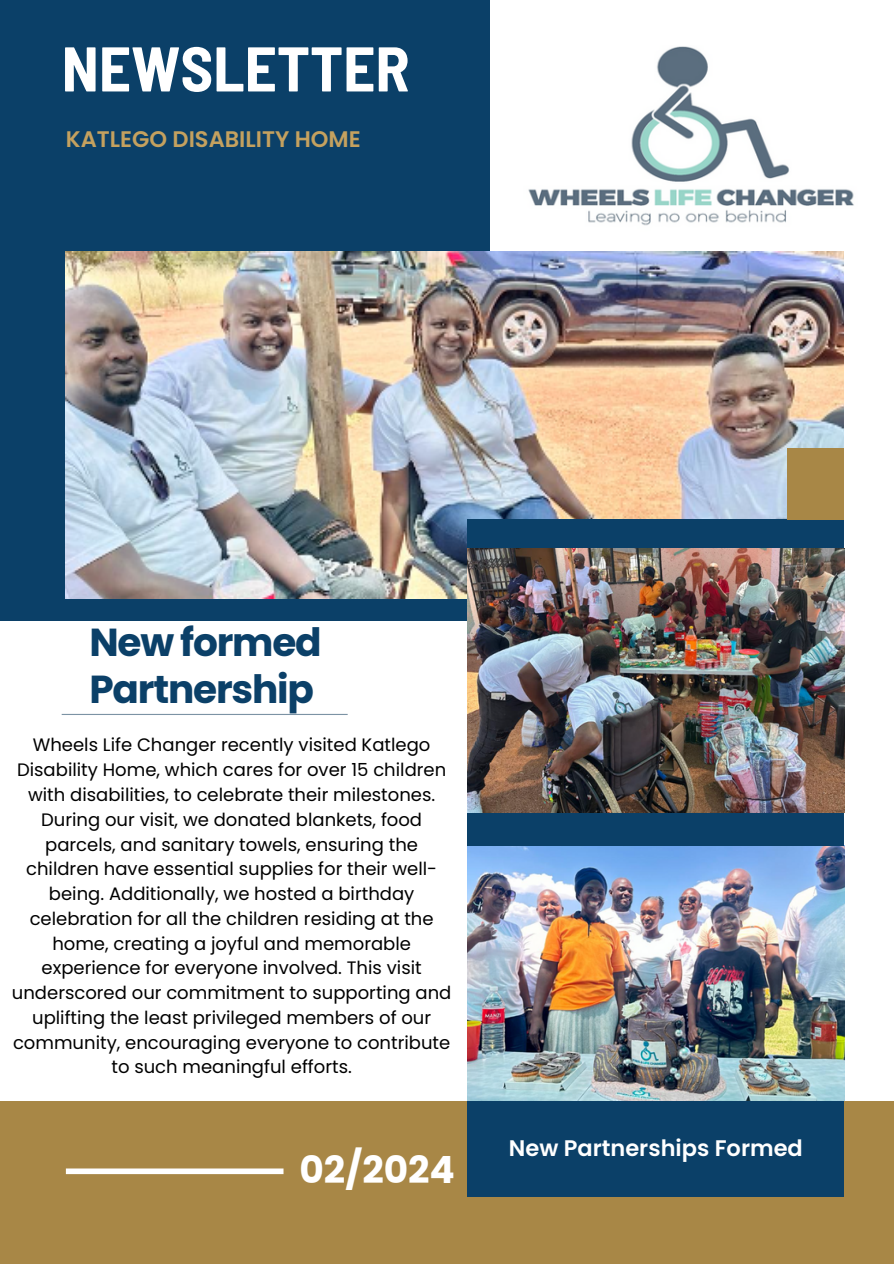
<style>
.page{position:relative;width:894px;height:1264px;background:#fff}
.page>*{position:absolute;margin:0;border:0;box-sizing:border-box;transform-origin:0 0}
.t1{font:700 semi-condensed 63px "Barlow";color:#fff}
.t2{font:700 39px/46.2px "Poppins";letter-spacing:-.03em;color:#0b4068}
.t3{font:700 37.5px "Poppins";color:#fff}
.t4{font:600 22.5px "Poppins";color:#c4a15f}
.t5{font:600 22.5px "Poppins";color:#fff}
.t6{font:18px/24.8px "Poppins";color:#000;text-align:center}
</style>
<div class="page">
<div style="left:0;top:0;width:489px;height:620px;background:#0b4068"></div>
<div style="left:0;top:1100px;width:893px;height:163px;background:#a88746"></div>
<img style="left:66px;top:252px;width:777px;height:346px">
<img style="left:467px;top:846px;width:377px;height:254px">
<div style="left:467px;top:519px;width:376px;height:327px;background:#0b4068"></div>
<div style="left:787px;top:448px;width:57px;height:71px;background:#a88746"></div>
<hr style="left:62px;top:714px;width:285px;height:1px;background:#7c93a4">
<div style="left:467px;top:1100px;width:377px;height:96px;background:#0b4068"></div>
<div style="left:66px;top:1168px;width:217px;height:6px;background:#fff"></div>
<img style="left:528px;top:46px;width:326px;height:180px">
<img style="left:467px;top:549px;width:377px;height:263px">
<h4 class="t1" style="left:62px;top:28px;width:349px">NEWSLETTER</h4>
<p class="t4" style="left:66px;top:123px;width:296px">KATLEGO DISABILITY HOME</p>
<h3 class="t2" style="left:89px;top:619px;width:234px">New formed<br>Partnership</h3>
<h5 class="t6" style="left:12px;top:732px;width:441px">Wheels Life Changer recently visited Katlego Disability Home, which cares for over 15 children with disabilities, to celebrate their milestones.<br>During our visit, we donated blankets, food parcels, and sanitary towels, ensuring the children have essential supplies for their well&shy;being. Additionally, we hosted a birthday celebration for all the children residing at the home, creating a joyful and memorable experience for everyone involved. This visit underscored our commitment to supporting and uplifting the least privileged members of our community, encouraging everyone to contribute to such meaningful efforts.</h5>
<p class="t3" style="left:299px;top:1143px;width:157px">02/2024</p>
<h2 class="t5" style="left:508px;top:1132px;width:295px">New Partnerships Formed</h2>
</div>
